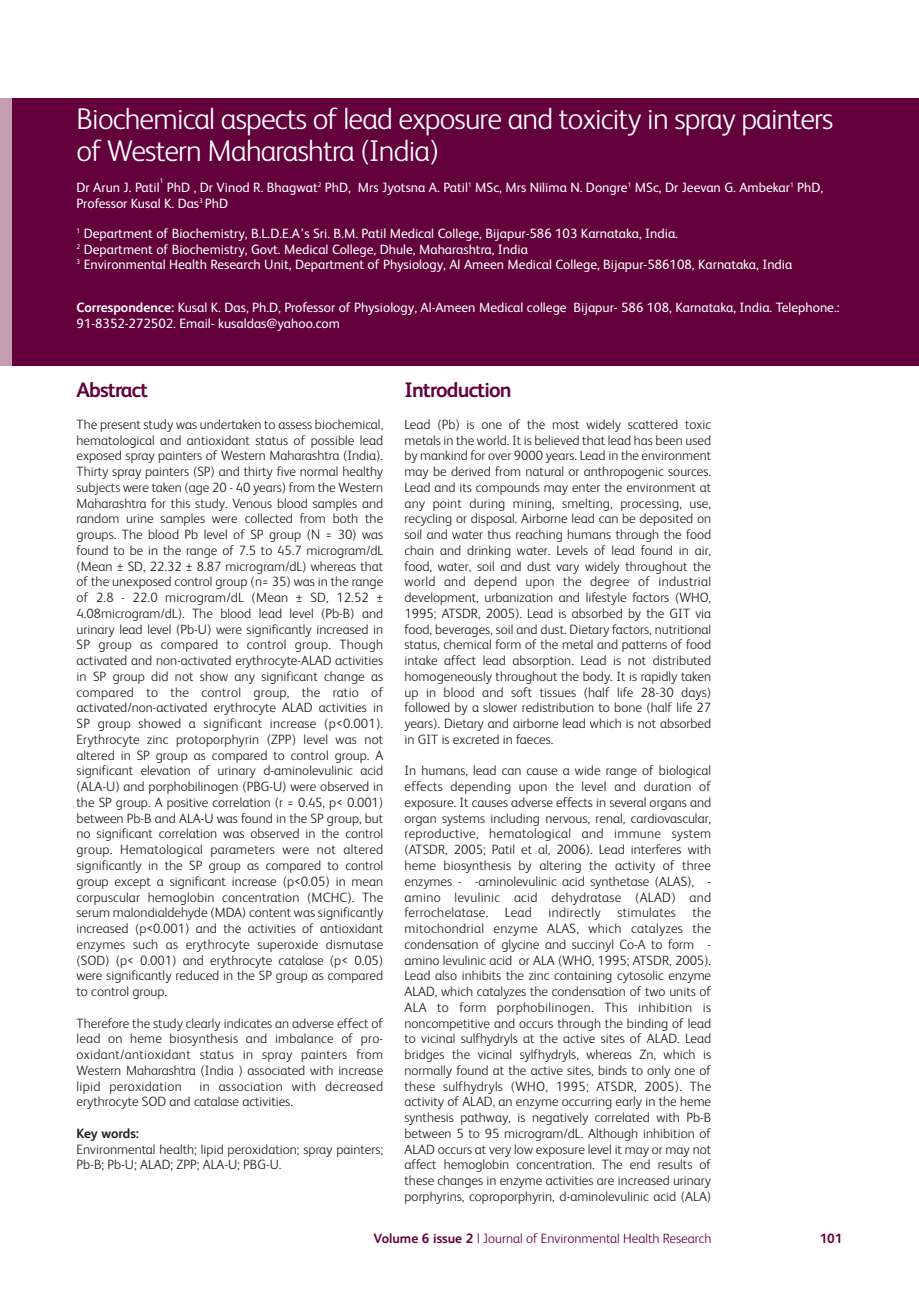
<style>
.page{position:relative;width:919px;height:1289px;background:#fff}
.page>*{position:absolute;margin:0;border:0;box-sizing:border-box;transform-origin:0 0}
.t1{font:300 30px/31.5px "FS Albert";letter-spacing:-.025em;color:#fff}
.t2{font:700 21px "FS Albert";letter-spacing:-.04em;color:#63003c}
.t3{font:300 13.5px/15.8px "FS Albert";color:#231f20;text-align:justify}
.t4{font:13.5px/15.8px "FS Albert";color:#fff}
.t5{font:300 13.5px "FS Albert";color:#63003c}
.t6{font:700 13.5px "FS Albert";letter-spacing:-.01em;color:#231f20}
.t7{font:700 13.5px "FS Albert";color:#63003c}
.t8{font:6.75px "FS Albert";color:#fff}
.s1{font-weight:700}
</style>
<div class="page">
<div style="left:0;top:98px;width:13px;height:268px;background:#c39eaf"></div>
<div style="left:13px;top:98px;width:905px;height:268px;background:#63003c"></div>
<h1 class="t1" style="left:77px;top:106px;width:758px">Biochemical aspects of lead exposure and toxicity in spray painters of Western Maharashtra (India)</h1>
<p class="t4" style="left:77px;top:181px;width:85px">Dr Arun J. Patil</p>
<p class="t8" style="left:160px;top:178px;width:5px">1</p>
<p class="t4" style="left:77px;top:181px;width:748px;text-indent:90px">PhD , Dr Vinod R. Bhagwat<sup>2</sup> PhD, Mrs Jyotsna A. Patil<sup>1</sup> MSc, Mrs Nilima N. Dongre<sup>1</sup> MSc, Dr Jeevan G. Ambekar<sup>1</sup> PhD,<br>Professor Kusal K. Das<sup>3</sup> PhD</p>
<p class="t4" style="left:77px;top:227px;width:717px"><sup>1</sup> Department of Biochemistry, B.L.D.E.A’s Sri. B.M. Patil Medical College, Bijapur-586 103 Karnataka, India.<br><sup>2</sup> Department of Biochemistry, Govt. Medical College, Dhule, Maharashtra, India<br><sup>3</sup> Environmental Health Research Unit, Department of Physiology, Al Ameen Medical College, Bijapur-586108, Karnataka, India</p>
<p class="t4" style="left:77px;top:301px;width:764px"><span class="s1">Correspondence:</span> Kusal K. Das, Ph.D, Professor of Physiology, Al-Ameen Medical college Bijapur- 586 108, Karnataka, India. Telephone.:<br>91-8352-272502. Email- kusaldas@yahoo.com</p>
<h2 class="t2" style="left:77px;top:383px;width:73px">Abstract</h2>
<p class="t3" style="left:77px;top:417px;width:308px">The present study was undertaken to assess biochemical, hematological and antioxidant status of possible lead exposed spray painters of Western Maharashtra (India).<br>Thirty spray painters (SP) and thirty five normal healthy subjects were taken (age 20 - 40 years) from the Western Maharashtra for this study. Venous blood samples and random urine samples were collected from both the groups. The blood Pb level of SP group (N = 30) was found to be in the range of 7.5 to 45.7 microgram/dL (Mean ± SD, 22.32 ± 8.87 microgram/dL) whereas that of the unexposed control group (n= 35) was in the range of 2.8 - 22.0 microgram/dL (Mean ± SD, 12.52 ± 4.08microgram/dL). The blood lead level (Pb-B) and urinary lead level (Pb-U) were significantly increased in SP group as compared to control group. Though activated and non-activated erythrocyte-ALAD activities in SP group did not show any significant change as compared to the control group, the ratio of activated/non-activated erythrocyte ALAD activities in SP group showed a significant increase (p&lt;0.001).<br>Erythrocyte zinc protoporphyrin (ZPP) level was not altered in SP group as compared to control group. A significant elevation of urinary d-aminolevulinic acid (ALA-U) and porphobilinogen (PBG-U) were observed in the SP group. A positive correlation (r = 0.45, p&lt; 0.001) between Pb-B and ALA-U was found in the SP group, but no significant correlation was observed in the control group. Hematological parameters were not altered significantly in the SP group as compared to control group except a significant increase (p&lt;0.05) in mean corpuscular hemoglobin concentration (MCHC). The serum malondialdehyde (MDA) content was significantly increased (p&lt;0.001) and the activities of antioxidant enzymes such as erythrocyte superoxide dismutase (SOD) (p&lt; 0.001) and erythrocyte catalase (p&lt; 0.05) were significantly reduced in the SP group as compared to control group.</p>
<p class="t3" style="left:77px;top:1016px;width:308px">Therefore the study clearly indicates an adverse effect of lead on heme biosynthesis and imbalance of pro&shy;oxidant/antioxidant status in spray painters from Western Maharashtra (India ) associated with increase lipid peroxidation</p>
<p class="t3" style="left:77px;top:1079px;width:308px;text-indent:123px">in association with decreased erythrocyte SOD and catalase activities.</p>
<p class="t6" style="left:77px;top:1128px;width:64px">Key words:</p>
<p class="t3" style="left:77px;top:1142px;width:308px">Environmental health; lipid peroxidation; spray painters;<br>Pb-B; Pb-U; ALAD; ZPP; ALA-U; PBG-U.</p>
<h2 class="t2" style="left:404px;top:383px;width:108px">Introduction</h2>
<p class="t3" style="left:404px;top:417px;width:308px">Lead (Pb) is one of the most widely scattered toxic metals in the world. It is believed that lead has been used by mankind for over 9000 years. Lead in the environment may be derived from natural or anthropogenic sources.<br>Lead and its compounds may enter the environment at any point during mining, smelting, processing, use, recycling or disposal. Airborne lead can be deposited on soil and water thus reaching humans through the food chain and drinking water. Levels of lead found in air, food, water, soil and dust vary widely throughout the world and depend upon the degree of industrial development, urbanization and lifestyle factors (WHO, 1995; ATSDR, 2005). Lead is absorbed by the GIT via food, beverages, soil and dust. Dietary factors, nutritional status, chemical form of the metal and patterns of food intake affect lead absorption. Lead is not distributed homogeneously throughout the body. It is rapidly taken up in blood and soft tissues (half life 28-30 days) followed by a slower redistribution to bone (half life 27 years). Dietary and airborne lead which is not absorbed in GIT is excreted in faeces.</p>
<p class="t3" style="left:404px;top:764px;width:308px">In humans, lead can cause a wide range of biological effects depending upon the level and duration of exposure. It causes adverse effects in several organs and organ systems including nervous, renal, cardiovascular, reproductive, hematological and immune system (ATSDR, 2005; Patil et al, 2006). Lead interferes with heme biosynthesis by altering the activity of three enzymes - -aminolevulinic acid synthetase (ALAS), - amino levulinic acid dehydratase (ALAD) and ferrochelatase. Lead indirectly stimulates the mitochondrial enzyme ALAS, which catalyzes the condensation of glycine and succinyl Co-A to form - amino levulinic acid or ALA (WHO, 1995; ATSDR, 2005).<br>Lead also inhibits the zinc containing cytosolic enzyme ALAD, which catalyzes the condensation of two units of ALA to form porphobilinogen. This inhibition is noncompetitive and occurs through the binding of lead to vicinal sulfhydryls at the active sites of ALAD. Lead bridges the vicinal sylfhydryls, whereas Zn, which is normally found at the active sites, binds to only one of these sulfhydryls (WHO, 1995; ATSDR, 2005). The activity of ALAD, an enzyme occurring early in the heme synthesis pathway, is negatively correlated with Pb-B between 5 to 95 microgram/dL. Although inhibition of ALAD occurs at very low exposure level it may or may not affect hemoglobin concentration. The end results of these changes in enzyme activities are increased urinary porphyrins, coproporphyrin, d-aminolevulinic acid (ALA)</p>
<p class="t5" style="left:373px;top:1233px;width:339px"><span class="s1">Volume 6 issue 2</span> | Journal of Environmental Health Research</p>
<p class="t7" style="left:819px;top:1233px;width:24px">101</p>
</div>
